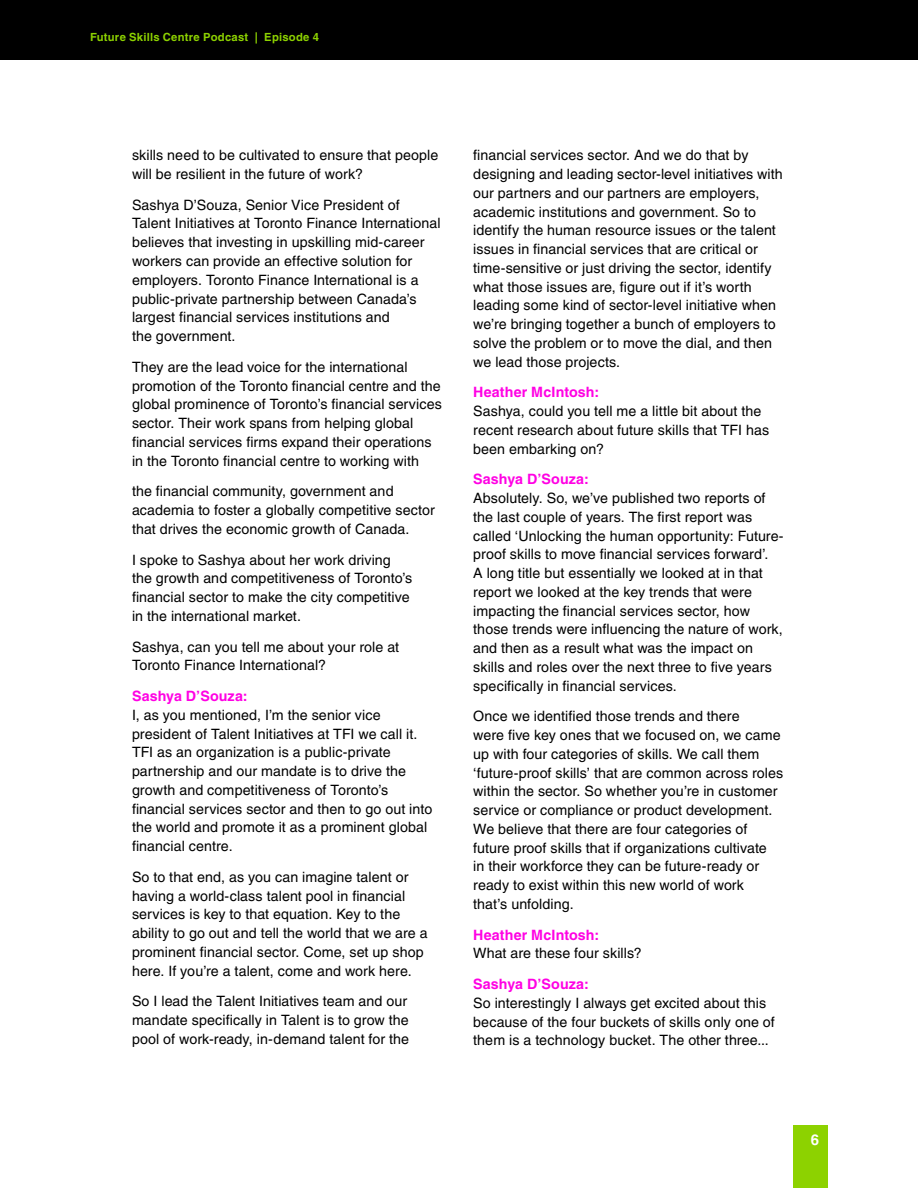
<style>
.page{position:relative;width:918px;height:1188px;background:#fff}
.page>*{position:absolute;margin:0;border:0;box-sizing:border-box;transform-origin:0 0}
.t1{font:700 15px "Helvetica LT Std";color:#fff}
.t2{font:14.25px/18.8px "Helvetica LT Std";letter-spacing:.005em;color:#000}
.t3{font:700 14.25px "Helvetica LT Std";letter-spacing:.01em;color:#ff00e4}
.t4{font:700 11.25px "Helvetica LT Std";letter-spacing:.02em;color:#8dd200}
</style>
<div class="page">
<div style="left:0;top:0;width:918px;height:60px;background:#000"></div>
<div style="left:794px;top:1125px;width:34px;height:63px;background:#8dd200"></div>
<p class="t4" style="left:90px;top:30px;width:231px">Future Skills Centre Podcast | Episode 4</p>
<p class="t2" style="left:132px;top:146px;width:308px">skills need to be cultivated to ensure that people will be resilient in the future of work?</p>
<p class="t2" style="left:132px;top:195px;width:310px">Sashya D’Souza, Senior Vice President of Talent Initiatives at Toronto Finance International believes that investing in upskilling mid-career workers can provide an effective solution for employers. Toronto Finance International is a public-private partnership between Canada’s largest financial services institutions and<br>the government.</p>
<p class="t2" style="left:132px;top:357px;width:311px">They are the lead voice for the international promotion of the Toronto financial centre and the global prominence of Toronto’s financial services sector. Their work spans from helping global financial services firms expand their operations in the Toronto financial centre to working with</p>
<p class="t2" style="left:132px;top:482px;width:304px">the financial community, government and academia to foster a globally competitive sector that drives the economic growth of Canada.</p>
<p class="t2" style="left:132px;top:550px;width:282px">I spoke to Sashya about her work driving the growth and competitiveness of Toronto’s financial sector to make the city competitive in the international market.</p>
<p class="t2" style="left:132px;top:637px;width:269px">Sashya, can you tell me about your role at<br>Toronto Finance International?</p>
<p class="t3" style="left:132px;top:687px;width:117px">Sashya D’Souza:</p>
<p class="t2" style="left:132px;top:705px;width:302px">I, as you mentioned, I’m the senior vice president of Talent Initiatives at TFI we call it.<br>TFI as an organization is a public-private partnership and our mandate is to drive the growth and competitiveness of Toronto’s financial services sector and then to go out into the world and promote it as a prominent global financial centre.</p>
<p class="t2" style="left:132px;top:867px;width:297px">So to that end, as you can imagine talent or having a world-class talent pool in financial services is key to that equation. Key to the ability to go out and tell the world that we are a prominent financial sector. Come, set up shop here. If you’re a talent, come and work here.</p>
<p class="t2" style="left:132px;top:992px;width:279px">So I lead the Talent Initiatives team and our mandate specifically in Talent is to grow the pool of work-ready, in-demand talent for the</p>
<p class="t2" style="left:473px;top:146px;width:311px">financial services sector. And we do that by designing and leading sector-level initiatives with our partners and our partners are employers, academic institutions and government. So to identify the human resource issues or the talent issues in financial services that are critical or time-sensitive or just driving the sector, identify what those issues are, figure out if it’s worth leading some kind of sector-level initiative when we’re bringing together a bunch of employers to solve the problem or to move the dial, and then we lead those projects.</p>
<p class="t3" style="left:473px;top:384px;width:128px">Heather McIntosh:</p>
<p class="t2" style="left:473px;top:402px;width:298px">Sashya, could you tell me a little bit about the recent research about future skills that TFI has been embarking on?</p>
<p class="t3" style="left:473px;top:471px;width:117px">Sashya D’Souza:</p>
<p class="t2" style="left:473px;top:489px;width:312px">Absolutely. So, we’ve published two reports of the last couple of years. The first report was called ‘Unlocking the human opportunity: Future&shy;proof skills to move financial services forward’.<br>A long title but essentially we looked at in that report we looked at the key trends that were impacting the financial services sector, how those trends were influencing the nature of work, and then as a result what was the impact on skills and roles over the next three to five years specifically in financial services.</p>
<p class="t2" style="left:473px;top:707px;width:312px">Once we identified those trends and there<br>were five key ones that we focused on, we came up with four categories of skills. We call them ‘future-proof skills’ that are common across roles within the sector. So whether you’re in customer service or compliance or product development.<br>We believe that there are four categories of future proof skills that if organizations cultivate<br>in their workforce they can be future-ready or ready to exist within this new world of work<br>that’s unfolding.</p>
<p class="t3" style="left:473px;top:926px;width:128px">Heather McIntosh:</p>
<p class="t2" style="left:473px;top:944px;width:170px">What are these four skills?</p>
<p class="t3" style="left:473px;top:976px;width:117px">Sashya D’Souza:</p>
<p class="t2" style="left:473px;top:994px;width:303px">So interestingly I always get excited about this because of the four buckets of skills only one of them is a technology bucket. The other three...</p>
<p class="t1" style="left:811px;top:1130px;width:10px">6</p>
</div>
